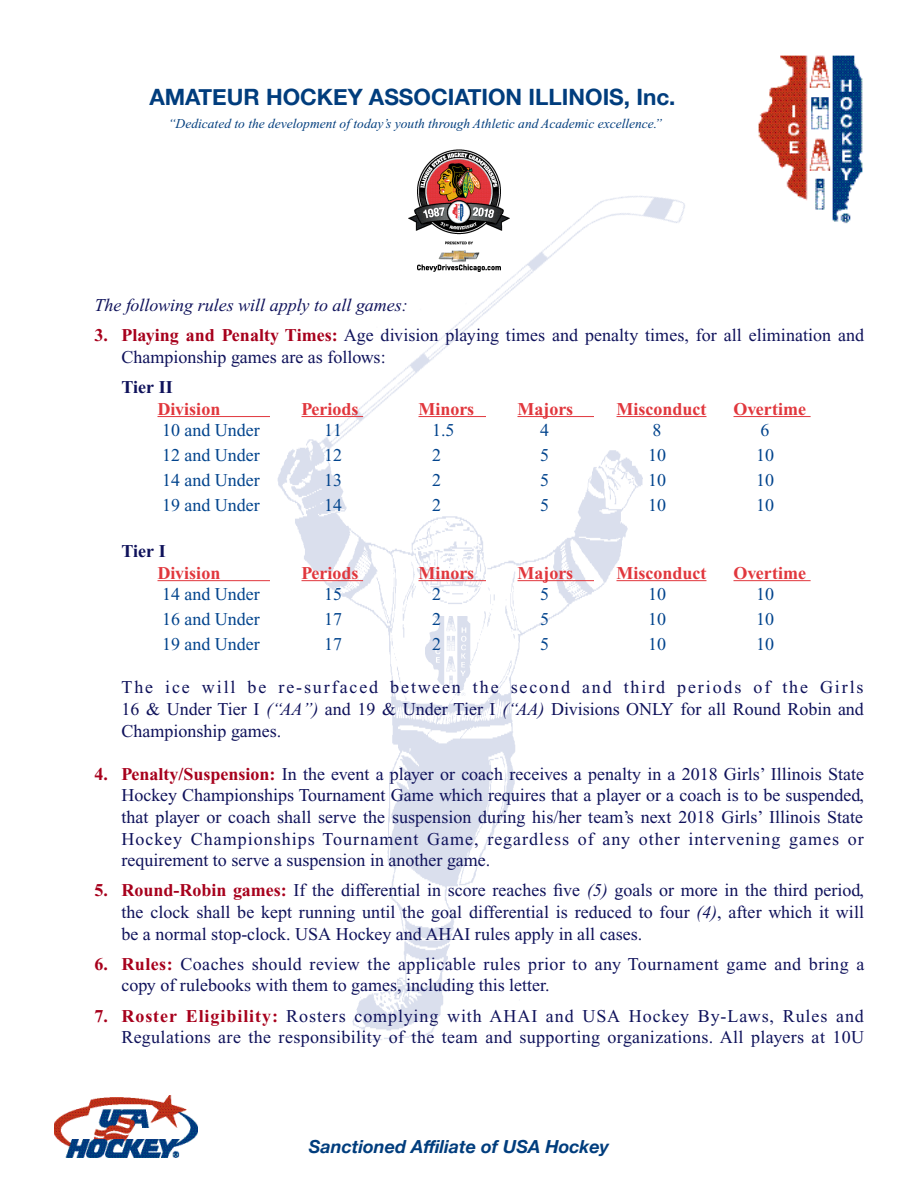
<style>
.page{position:relative;width:918px;height:1188px;background:#fff}
.page>*{position:absolute;margin:0;border:0;box-sizing:border-box;transform-origin:0 0}
.t1{font:700 22.5px "Helvetica Neue";color:#013d7d}
.Default{font:18px/21.6px "Times New Roman";letter-spacing:.005em;color:#0f125b;text-align:justify}
.Default-2{font:18px/21.6px "Times New Roman";letter-spacing:.025em;color:#0f125b}
.Default-3{font:18px "Times New Roman";color:#02448d}
.Default-4{font:700 18px "Times New Roman";color:#e1373d}
.Default-5{font:italic 18px "Times New Roman";color:#0f125b}
.t2{font:italic 700 18px "Helvetica Neue";color:#013d7d}
.Default-6{font:700 18px "Times New Roman";color:#0f125b}
.t3{font:italic 13.5px "Times New Roman";color:#013d7d}
.s1{font-weight:700;color:#a7001c}
.s2{font-style:italic}
</style>
<div class="page">
<img style="left:278px;top:452px;width:365px;height:588px">
<img style="left:289px;top:149px;width:401px;height:406px">
<img style="left:758px;top:55px;width:105px;height:169px">
<img style="left:54px;top:1095px;width:143px;height:63px">
<hr style="left:158px;top:416px;width:112px;height:1px;background:#e1373d">
<hr style="left:302px;top:416px;width:61px;height:1px;background:#e1373d">
<hr style="left:418px;top:416px;width:68px;height:1px;background:#e1373d">
<hr style="left:518px;top:416px;width:76px;height:1px;background:#e1373d">
<hr style="left:616px;top:416px;width:90px;height:1px;background:#e1373d">
<hr style="left:733px;top:416px;width:78px;height:1px;background:#e1373d">
<hr style="left:158px;top:580px;width:112px;height:1px;background:#e1373d">
<hr style="left:302px;top:580px;width:61px;height:1px;background:#e1373d">
<hr style="left:418px;top:580px;width:68px;height:1px;background:#e1373d">
<hr style="left:518px;top:580px;width:76px;height:1px;background:#e1373d">
<hr style="left:616px;top:580px;width:90px;height:1px;background:#e1373d">
<hr style="left:733px;top:580px;width:78px;height:1px;background:#e1373d">
<img style="left:408px;top:150px;width:102px;height:122px">
<p class="t1" style="left:149px;top:80px;width:528px">AMATEUR HOCKEY ASSOCIATION ILLINOIS, Inc.</p>
<p class="t3" style="left:168px;top:116px;width:495px">“Dedicated to the development of today’s youth through Athletic and Academic excellence.”</p>
<p class="Default-5" style="left:94px;top:295px;width:315px">The following rules will apply to all games:</p>
<p class="Default" style="left:122px;top:325px;width:744px;text-indent:-27px"><span class="s1">3. Playing and Penalty Times:</span> Age division playing times and penalty times, for all elimination and<br>Championship games are as follows:</p>
<p class="Default-6" style="left:122px;top:377px;width:53px">Tier II</p>
<p class="Default-4" style="left:158px;top:399px;width:64px">Division</p>
<p class="Default-4" style="left:302px;top:399px;width:59px">Periods</p>
<p class="Default-4" style="left:418px;top:399px;width:57px">Minors</p>
<p class="Default-4" style="left:518px;top:399px;width:57px">Majors</p>
<p class="Default-4" style="left:616px;top:399px;width:91px">Misconduct</p>
<p class="Default-4" style="left:733px;top:399px;width:74px">Overtime</p>
<p class="Default-3" style="left:162px;top:421px;width:99px">10 and Under</p>
<p class="Default-3" style="left:324px;top:421px;width:19px">11</p>
<p class="Default-3" style="left:432px;top:421px;width:24px">1.5</p>
<p class="Default-3" style="left:540px;top:421px;width:10px">4</p>
<p class="Default-3" style="left:652px;top:421px;width:10px">8</p>
<p class="Default-3" style="left:760px;top:421px;width:10px">6</p>
<p class="Default-3" style="left:162px;top:445px;width:99px">12 and Under</p>
<p class="Default-3" style="left:324px;top:445px;width:19px">12</p>
<p class="Default-3" style="left:432px;top:445px;width:10px">2</p>
<p class="Default-3" style="left:540px;top:445px;width:10px">5</p>
<p class="Default-3" style="left:648px;top:445px;width:19px">10</p>
<p class="Default-3" style="left:756px;top:445px;width:19px">10</p>
<p class="Default-3" style="left:162px;top:470px;width:99px">14 and Under</p>
<p class="Default-3" style="left:324px;top:470px;width:19px">13</p>
<p class="Default-3" style="left:432px;top:470px;width:10px">2</p>
<p class="Default-3" style="left:540px;top:470px;width:10px">5</p>
<p class="Default-3" style="left:648px;top:470px;width:19px">10</p>
<p class="Default-3" style="left:756px;top:470px;width:19px">10</p>
<p class="Default-3" style="left:162px;top:495px;width:99px">19 and Under</p>
<p class="Default-3" style="left:324px;top:495px;width:19px">14</p>
<p class="Default-3" style="left:432px;top:495px;width:10px">2</p>
<p class="Default-3" style="left:540px;top:495px;width:10px">5</p>
<p class="Default-3" style="left:648px;top:495px;width:19px">10</p>
<p class="Default-3" style="left:756px;top:495px;width:19px">10</p>
<p class="Default-6" style="left:122px;top:541px;width:46px">Tier I</p>
<p class="Default-4" style="left:158px;top:563px;width:64px">Division</p>
<p class="Default-4" style="left:302px;top:563px;width:59px">Periods</p>
<p class="Default-4" style="left:418px;top:563px;width:57px">Minors</p>
<p class="Default-4" style="left:518px;top:563px;width:57px">Majors</p>
<p class="Default-4" style="left:616px;top:563px;width:91px">Misconduct</p>
<p class="Default-4" style="left:733px;top:563px;width:74px">Overtime</p>
<p class="Default-3" style="left:162px;top:585px;width:99px">14 and Under</p>
<p class="Default-3" style="left:324px;top:585px;width:19px">15</p>
<p class="Default-3" style="left:432px;top:585px;width:10px">2</p>
<p class="Default-3" style="left:540px;top:585px;width:10px">5</p>
<p class="Default-3" style="left:648px;top:585px;width:19px">10</p>
<p class="Default-3" style="left:756px;top:585px;width:19px">10</p>
<p class="Default-3" style="left:162px;top:609px;width:99px">16 and Under</p>
<p class="Default-3" style="left:324px;top:609px;width:19px">17</p>
<p class="Default-3" style="left:432px;top:609px;width:10px">2</p>
<p class="Default-3" style="left:540px;top:609px;width:10px">5</p>
<p class="Default-3" style="left:648px;top:609px;width:19px">10</p>
<p class="Default-3" style="left:756px;top:609px;width:19px">10</p>
<p class="Default-3" style="left:162px;top:634px;width:99px">19 and Under</p>
<p class="Default-3" style="left:324px;top:634px;width:19px">17</p>
<p class="Default-3" style="left:432px;top:634px;width:10px">2</p>
<p class="Default-3" style="left:540px;top:634px;width:10px">5</p>
<p class="Default-3" style="left:648px;top:634px;width:19px">10</p>
<p class="Default-3" style="left:756px;top:634px;width:19px">10</p>
<p class="Default" style="left:122px;top:677px;width:744px">The ice will be re-surfaced between the second and third periods of the Girls 16 &amp; Under Tier I <span class="s2">(“AA”)</span> and 19 &amp; Under Tier I <span class="s2">(“AA)</span> Divisions ONLY for all Round Robin and Championship games.</p>
<p class="Default" style="left:122px;top:763px;width:744px;text-indent:-27px"><span class="s1">4. Penalty/Suspension:</span> In the event a player or coach receives a penalty in a 2018 Girls’ Illinois State Hockey Championships Tournament Game which requires that a player or a coach is to be suspended, that player or coach shall serve the suspension during his/her team’s next 2018 Girls’ Illinois State Hockey Championships Tournament Game, regardless of any other intervening games or requirement to serve a suspension in another game.</p>
<p class="Default" style="left:122px;top:880px;width:744px;text-indent:-27px"><span class="s1">5. Round-Robin games:</span> If the differential in score reaches five <span class="s2">(5)</span> goals or more in the third period, the clock shall be kept running until the goal differential is reduced to four <span class="s2">(4)</span>, after which it will be a normal stop-clock. USA Hockey and AHAI rules apply in all cases.</p>
<p class="Default-2" style="left:122px;top:953px;width:744px;text-indent:-27px"><span class="s1">6. Rules:</span> Coaches should review the applicable rules prior to any Tournament game and bring a copy of rulebooks with them to games, including this letter.</p>
<p class="Default" style="left:94px;top:1005px;width:771px;text-align:right"><span class="s1">7. Roster Eligibility:</span> Rosters complying with AHAI and USA Hockey By-Laws, Rules and<br>Regulations are the responsibility of the team and supporting organizations. All players at 10U</p>
<p class="t2" style="left:309px;top:1133px;width:302px">Sanctioned Affiliate of USA Hockey</p>
</div>
